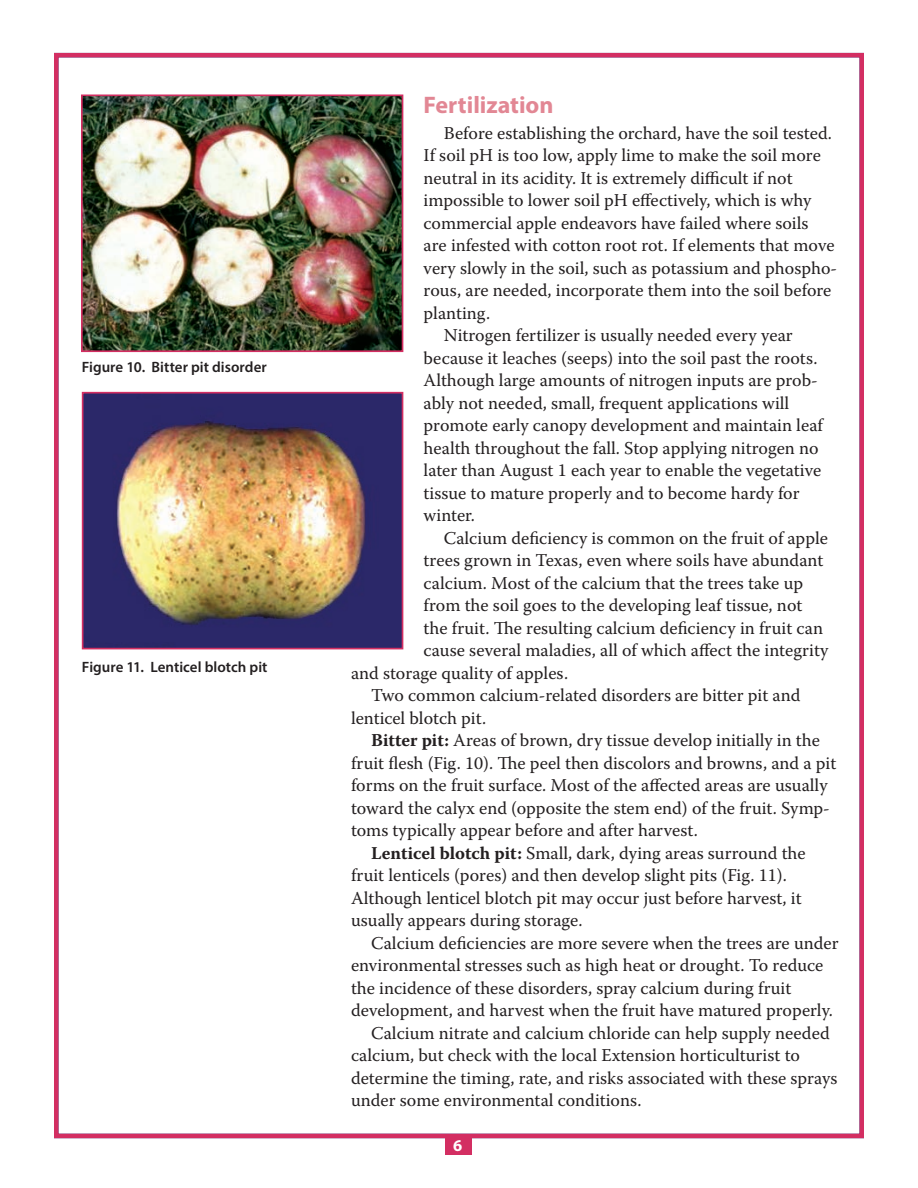
<style>
.page{position:relative;width:918px;height:1188px;background:#fff}
.page>*{position:absolute;margin:0;border:0;box-sizing:border-box;transform-origin:0 0}
.Main_Subhed_16_pt{font:700 24px "Myriad Pro";color:#e28794}
.Body_text{font:18px/22.5px "Warnock Pro";color:#231f20}
.t1{font:700 16.5px "Myriad Pro";color:#fff}
.t2{font:600 15px "Myriad Pro";color:#231f20}
.s1{font-weight:700}
</style>
<div class="page">
<img style="left:84px;top:98px;width:316px;height:251px">
<div style="left:81px;top:95px;width:322px;height:257px;border:2px solid #d32e62"></div>
<img style="left:85px;top:395px;width:315px;height:251px">
<div style="left:82px;top:392px;width:321px;height:257px;border:2px solid #d32e62"></div>
<div style="left:54px;top:53px;width:810px;height:1085px;border:4px solid #d32e62"></div>
<div style="left:445px;top:1134px;width:27px;height:21px;background:#d32e62"></div>
<p class="t2" style="left:82px;top:358px;width:187px">Figure 10. Bitter pit disorder</p>
<p class="t2" style="left:82px;top:657px;width:187px">Figure 11. Lenticel blotch pit</p>
<p class="Main_Subhed_16_pt" style="left:424px;top:89px;width:131px">Fertilization</p>
<p class="Body_text" style="left:424px;top:121px;width:415px;text-indent:20px">Before establishing the orchard, have the soil tested.<br>If soil pH is too low, apply lime to make the soil more neutral in its acidity. It is extremely difficult if not impossible to lower soil pH effectively, which is why commercial apple endeavors have failed where soils<br>are infested with cotton root rot. If elements that move very slowly in the soil, such as potassium and phospho&shy;rous, are needed, incorporate them into the soil before planting.</p>
<p class="Body_text" style="left:424px;top:324px;width:401px;text-indent:20px">Nitrogen fertilizer is usually needed every year because it leaches (seeps) into the soil past the roots.<br>Although large amounts of nitrogen inputs are prob&shy;ably not needed, small, frequent applications will promote early canopy development and maintain leaf health throughout the fall. Stop applying nitrogen no later than August 1 each year to enable the vegetative tissue to mature properly and to become hardy for winter.</p>
<p class="Body_text" style="left:444px;top:526px;width:386px">Calcium deficiency is common on the fruit of apple</p>
<p class="Body_text" style="left:424px;top:549px;width:401px">trees grown in Texas, even where soils have abundant</p>
<p class="Body_text" style="left:424px;top:571px;width:381px">calcium. Most of the calcium that the trees take up</p>
<p class="Body_text" style="left:424px;top:594px;width:380px">from the soil goes to the developing leaf tissue, not</p>
<p class="Body_text" style="left:424px;top:616px;width:401px">the fruit. The resulting calcium deficiency in fruit can</p>
<p class="Body_text" style="left:424px;top:639px;width:406px">cause several maladies, all of which affect the integrity</p>
<p class="Body_text" style="left:351px;top:661px;width:219px">and storage quality of apples.</p>
<p class="Body_text" style="left:351px;top:684px;width:451px;text-indent:20px">Two common calcium-related disorders are bitter pit and lenticel blotch pit.</p>
<p class="Body_text" style="left:351px;top:729px;width:487px;text-indent:20px"><span class="s1">Bitter pit:</span> Areas of brown, dry tissue develop initially in the fruit flesh (Fig. 10). The peel then discolors and browns, and a pit forms on the fruit surface. Most of the affected areas are usually toward the calyx end (opposite the stem end) of the fruit. Symp&shy;toms typically appear before and after harvest.</p>
<p class="Body_text" style="left:351px;top:841px;width:456px;text-indent:20px"><span class="s1">Lenticel blotch pit:</span> Small, dark, dying areas surround the fruit lenticels (pores) and then develop slight pits (Fig. 11).<br>Although lenticel blotch pit may occur just before harvest, it usually appears during storage.</p>
<p class="Body_text" style="left:351px;top:931px;width:489px;text-indent:20px">Calcium deficiencies are more severe when the trees are under environmental stresses such as high heat or drought. To reduce the incidence of these disorders, spray calcium during fruit development, and harvest when the fruit have matured properly.</p>
<p class="Body_text" style="left:351px;top:1021px;width:488px;text-indent:20px">Calcium nitrate and calcium chloride can help supply needed calcium, but check with the local Extension horticulturist to determine the timing, rate, and risks associated with these sprays under some environmental conditions.</p>
<p class="t1" style="left:453px;top:1134px;width:11px">6</p>
</div>
